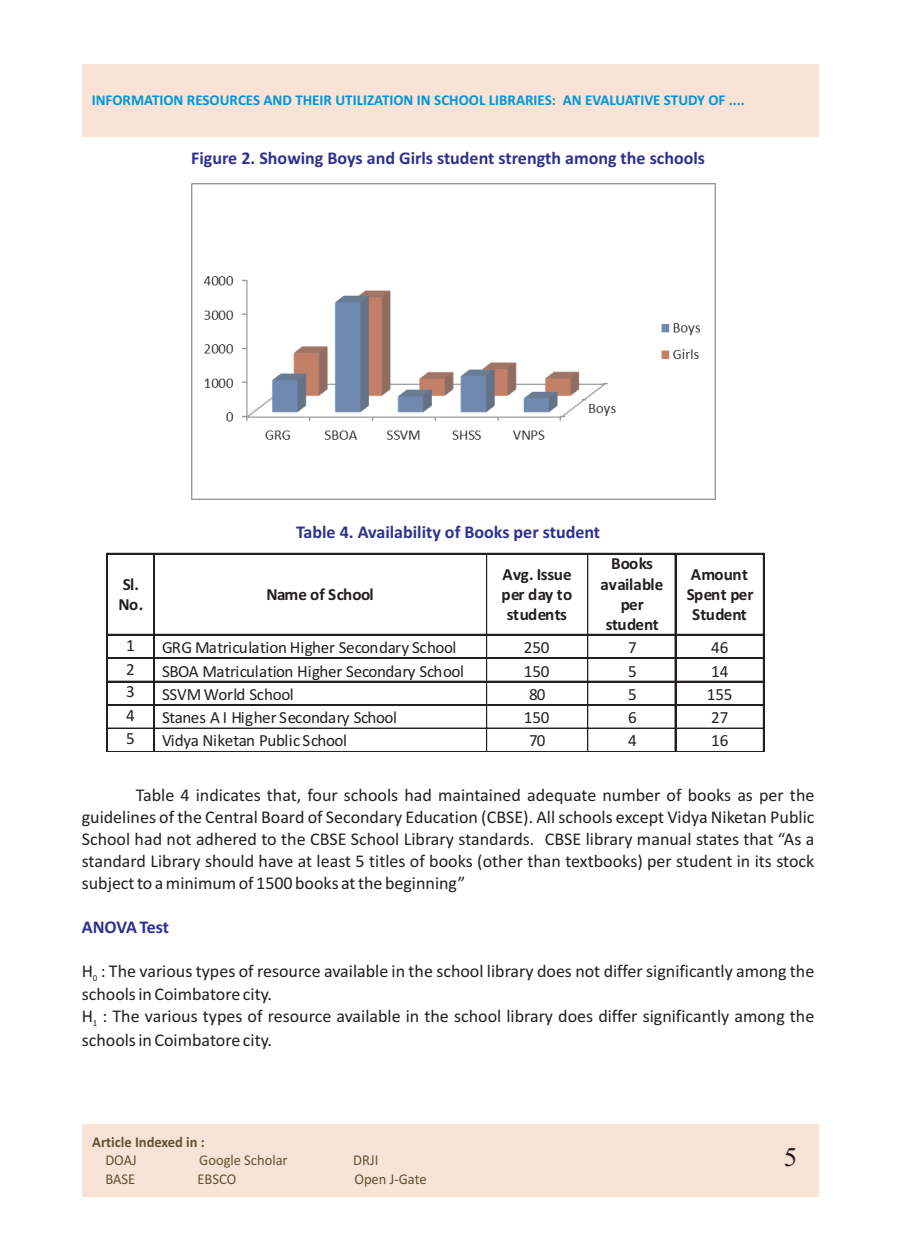
<style>
.page{position:relative;width:898px;height:1242px;background:#fff}
.page>*{position:absolute;margin:0;border:0;box-sizing:border-box;transform-origin:0 0}
.t1{font:27px "Times New Roman";color:#231f20}
.t2{font:18px/21.9px "Calibri";color:#231f20;text-align:justify}
.t3{font:700 18px "Calibri";color:#2e3092}
.t4{font:17.1px "Calibri";letter-spacing:-.025em;color:#231f20}
.t5{font:700 17.1px/20.2px "Calibri";color:#231f20;text-align:center}
.t6{font:700 17.1px/20.2px "Calibri";letter-spacing:-.02em;color:#231f20}
.t7{font:700 15px "Calibri";color:#0095d9}
.t8{font:15px "Calibri";color:#605230}
.t9{font:700 15px "Calibri";color:#605230}
.t10{font:9px "Calibri";color:#231f20}
</style>
<div class="page">
<div style="left:82px;top:1124px;width:736px;height:72px;background:#f8e3d6"></div>
<div style="left:82px;top:64px;width:736px;height:72px;background:#f8e3d6"></div>
<img style="left:191px;top:184px;width:524px;height:315px">
<hr style="left:108px;top:553px;width:46px;height:1px;background:#231f20">
<hr style="left:155px;top:553px;width:331px;height:1px;background:#231f20">
<hr style="left:486px;top:553px;width:101px;height:1px;background:#231f20">
<hr style="left:587px;top:553px;width:87px;height:1px;background:#231f20">
<hr style="left:675px;top:553px;width:88px;height:1px;background:#231f20">
<hr style="left:107px;top:554px;width:1px;height:80px;background:#231f20">
<hr style="left:154px;top:554px;width:1px;height:80px;background:#231f20">
<hr style="left:153px;top:554px;width:1px;height:80px;background:#231f20">
<hr style="left:486px;top:554px;width:1px;height:80px;background:#231f20">
<hr style="left:587px;top:554px;width:1px;height:80px;background:#231f20">
<hr style="left:674px;top:554px;width:1px;height:80px;background:#231f20">
<hr style="left:763px;top:554px;width:1px;height:80px;background:#231f20">
<hr style="left:762px;top:554px;width:1px;height:80px;background:#231f20">
<hr style="left:108px;top:634px;width:46px;height:1px;background:#231f20">
<hr style="left:155px;top:634px;width:331px;height:1px;background:#231f20">
<hr style="left:486px;top:634px;width:101px;height:1px;background:#231f20">
<hr style="left:587px;top:634px;width:87px;height:1px;background:#231f20">
<hr style="left:675px;top:634px;width:88px;height:1px;background:#231f20">
<hr style="left:108px;top:657px;width:46px;height:2px;background:#231f20">
<hr style="left:155px;top:657px;width:331px;height:2px;background:#231f20">
<hr style="left:486px;top:657px;width:101px;height:2px;background:#231f20">
<hr style="left:587px;top:657px;width:87px;height:2px;background:#231f20">
<hr style="left:675px;top:657px;width:88px;height:2px;background:#231f20">
<hr style="left:108px;top:681px;width:46px;height:1px;background:#231f20">
<hr style="left:155px;top:681px;width:331px;height:1px;background:#231f20">
<hr style="left:486px;top:681px;width:101px;height:1px;background:#231f20">
<hr style="left:587px;top:681px;width:87px;height:1px;background:#231f20">
<hr style="left:675px;top:681px;width:88px;height:1px;background:#231f20">
<hr style="left:108px;top:704px;width:46px;height:1px;background:#231f20">
<hr style="left:155px;top:704px;width:331px;height:1px;background:#231f20">
<hr style="left:486px;top:704px;width:101px;height:1px;background:#231f20">
<hr style="left:587px;top:704px;width:87px;height:1px;background:#231f20">
<hr style="left:675px;top:704px;width:88px;height:1px;background:#231f20">
<hr style="left:108px;top:728px;width:46px;height:1px;background:#231f20">
<hr style="left:155px;top:728px;width:331px;height:1px;background:#231f20">
<hr style="left:486px;top:728px;width:101px;height:1px;background:#231f20">
<hr style="left:587px;top:728px;width:87px;height:1px;background:#231f20">
<hr style="left:675px;top:728px;width:88px;height:1px;background:#231f20">
<svg style="left:107px;top:634px;width:1px;height:118px"></svg>
<hr style="left:108px;top:751px;width:46px;height:1px;background:#231f20">
<svg style="left:153px;top:634px;width:2px;height:118px"></svg>
<hr style="left:155px;top:751px;width:331px;height:1px;background:#231f20">
<svg style="left:486px;top:635px;width:1px;height:116px"></svg>
<hr style="left:486px;top:751px;width:101px;height:1px;background:#231f20">
<svg style="left:587px;top:635px;width:1px;height:116px"></svg>
<hr style="left:587px;top:751px;width:87px;height:1px;background:#231f20">
<svg style="left:674px;top:634px;width:1px;height:118px"></svg>
<hr style="left:675px;top:751px;width:88px;height:1px;background:#231f20">
<svg style="left:762px;top:634px;width:2px;height:118px"></svg>
<p class="t7" style="left:92px;top:93px;width:654px">INFORMATION RESOURCES AND THEIR UTILIZATION IN SCHOOL LIBRARIES: AN EVALUATIVE STUDY OF ....</p>
<p class="t3" style="left:191px;top:151px;width:515px">Figure 2. Showing Boys and Girls student strength among the schools</p>
<p class="t3" style="left:296px;top:524px;width:305px">Table 4. Availability of Books per student</p>
<p class="t6" style="left:118px;top:575px;width:26px">Sl.<br>No.</p>
<p class="t6" style="left:266px;top:586px;width:109px">Name of School</p>
<p class="t6" style="left:501px;top:565px;width:72px;text-align:center">Avg. Issue per day to students</p>
<p class="t5" style="left:600px;top:555px;width:64px">Books available per student</p>
<p class="t5" style="left:686px;top:565px;width:68px">Amount<br>Spent per<br>Student</p>
<p class="t4" style="left:126px;top:638px;width:10px">1</p>
<p class="t4" style="left:162px;top:640px;width:296px">GRG Matriculation Higher Secondary School</p>
<p class="t4" style="left:523px;top:640px;width:27px">250</p>
<p class="t4" style="left:628px;top:640px;width:10px">7</p>
<p class="t4" style="left:711px;top:640px;width:19px">46</p>
<p class="t4" style="left:126px;top:662px;width:10px">2</p>
<p class="t4" style="left:162px;top:664px;width:303px">SBOA Matriculation Higher Secondary School</p>
<p class="t4" style="left:523px;top:664px;width:27px">150</p>
<p class="t4" style="left:628px;top:664px;width:10px">5</p>
<p class="t4" style="left:711px;top:664px;width:19px">14</p>
<p class="t4" style="left:126px;top:684px;width:10px">3</p>
<p class="t4" style="left:162px;top:687px;width:133px">SSVM World School</p>
<p class="t4" style="left:529px;top:687px;width:18px">80</p>
<p class="t4" style="left:628px;top:687px;width:10px">5</p>
<p class="t4" style="left:706px;top:687px;width:27px">155</p>
<p class="t4" style="left:126px;top:708px;width:10px">4</p>
<p class="t4" style="left:162px;top:710px;width:236px">Stanes A I Higher Secondary School</p>
<p class="t4" style="left:523px;top:710px;width:27px">150</p>
<p class="t4" style="left:628px;top:710px;width:10px">6</p>
<p class="t4" style="left:711px;top:710px;width:19px">27</p>
<p class="t4" style="left:126px;top:731px;width:10px">5</p>
<p class="t4" style="left:162px;top:733px;width:186px">Vidya Niketan Public School</p>
<p class="t4" style="left:529px;top:733px;width:18px">70</p>
<p class="t4" style="left:628px;top:733px;width:10px">4</p>
<p class="t4" style="left:711px;top:733px;width:19px">16</p>
<p class="t2" style="left:82px;top:786px;width:734px;text-indent:54px">Table 4 indicates that, four schools had maintained adequate number of books as per the guidelines of the Central Board of Secondary Education (CBSE). All schools except Vidya Niketan Public School had not adhered to the CBSE School Library standards. CBSE library manual states that “As a standard Library should have at least 5 titles of books (other than textbooks) per student in its stock subject to a minimum of 1500 books at the beginning”</p>
<p class="t3" style="left:82px;top:920px;width:89px">ANOVA Test</p>
<p class="t2" style="left:82px;top:962px;width:733px">H : The various types of resource available in the school library does not differ significantly among the</p>
<p class="t10" style="left:93px;top:974px;width:6px">0</p>
<p class="t2" style="left:82px;top:985px;width:733px">schools in Coimbatore city.<br>H : The various types of resource available in the school library does differ significantly among the</p>
<p class="t10" style="left:93px;top:1019px;width:6px">1</p>
<p class="t2" style="left:82px;top:1030px;width:192px">schools in Coimbatore city.</p>
<p class="t9" style="left:92px;top:1135px;width:114px">Article Indexed in :</p>
<p class="t8" style="left:105px;top:1154px;width:33px">DOAJ</p>
<p class="t8" style="left:199px;top:1154px;width:90px">Google Scholar</p>
<p class="t8" style="left:353px;top:1154px;width:27px">DRJI</p>
<p class="t8" style="left:105px;top:1172px;width:31px">BASE</p>
<p class="t8" style="left:197px;top:1172px;width:40px">EBSCO</p>
<p class="t8" style="left:354px;top:1172px;width:74px">Open J-Gate</p>
<h1 class="t1" style="left:783px;top:1147px;width:15px">5</h1>
</div>
